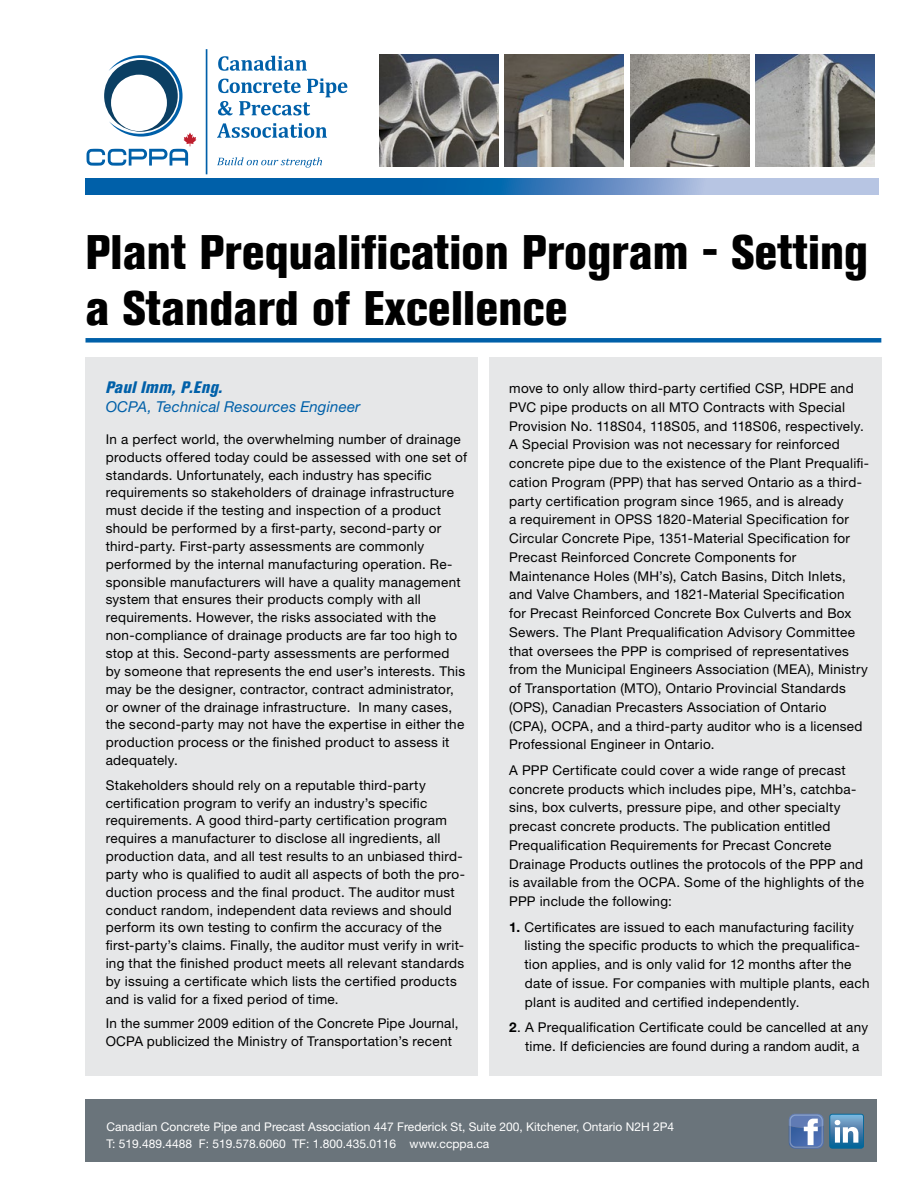
<style>
.page{position:relative;width:918px;height:1188px;background:#fff}
.page>*{position:absolute;margin:0;border:0;box-sizing:border-box;transform-origin:0 0}
.t1{font:800 condensed 48px/55.5px "Akzidenz Grotesk BE";letter-spacing:.005em;color:#000}
.t2{font:italic 800 condensed 16.5px "Akzidenz Grotesk BE";letter-spacing:.03em;color:#0060a9}
.t3{font:italic 15px "Helvetica Neue";letter-spacing:.01em;color:#0060a9}
.t4{font:13.5px/18.8px "Helvetica Neue";letter-spacing:.02em;color:#000}
.t5{font:12px/16.8px "Helvetica Neue";color:#fff}
.s1{font-weight:700}
</style>
<div class="page">
<div style="left:86px;top:1100px;width:792px;height:62px;background:#6a747b"></div>
<div style="left:489px;top:357px;width:392px;height:719px;background:#e6e7e8"></div>
<div style="left:86px;top:357px;width:392px;height:719px;background:#e6e7e8"></div>
<svg style="left:789px;top:1114px;width:75px;height:35px;background:#6f93b9"></svg>
<div style="left:86px;top:338px;width:795px;height:5px;background:#0060a9"></div>
<img style="left:379px;top:54px;width:119px;height:112px">
<img style="left:756px;top:54px;width:119px;height:112px">
<img style="left:630px;top:54px;width:119px;height:112px">
<img style="left:505px;top:54px;width:119px;height:112px">
<svg style="left:86px;top:179px;width:793px;height:16px;background:#4082bd"></svg>
<svg style="left:87px;top:55px;width:109px;height:111px"></svg>
<hr style="left:206px;top:49px;width:1px;height:125px;background:#0060a9">
<svg style="left:218px;top:56px;width:89px;height:15px"></svg>
<svg style="left:218px;top:79px;width:129px;height:36px"></svg>
<svg style="left:217px;top:123px;width:110px;height:15px"></svg>
<svg style="left:217px;top:157px;width:105px;height:11px"></svg>
<h1 class="t1" style="left:86px;top:225px;width:784px">Plant Prequalification Program - Setting a Standard of Excellence</h1>
<p class="t2" style="left:106px;top:378px;width:119px">Paul Imm, P.Eng.</p>
<p class="t3" style="left:106px;top:398px;width:256px">OCPA, Technical Resources Engineer</p>
<p class="t4" style="left:106px;top:430px;width:363px;line-height:17.9px">In a perfect world, the overwhelming number of drainage products offered today could be assessed with one set of standards. Unfortunately, each industry has specific requirements so stakeholders of drainage infrastructure must decide if the testing and inspection of a product should be performed by a first-party, second-party or third-party. First-party assessments are commonly performed by the internal manufacturing operation. Re&shy;sponsible manufacturers will have a quality management system that ensures their products comply with all requirements. However, the risks associated with the non-compliance of drainage products are far too high to stop at this. Second-party assessments are performed by someone that represents the end user’s interests. This may be the designer, contractor, contract administrator, or owner of the drainage infrastructure. In many cases, the second-party may not have the expertise in either the production process or the finished product to assess it adequately.</p>
<p class="t4" style="left:106px;top:776px;width:361px;line-height:17.9px">Stakeholders should rely on a reputable third-party certification program to verify an industry’s specific requirements. A good third-party certification program requires a manufacturer to disclose all ingredients, all production data, and all test results to an unbiased third&shy;party who is qualified to audit all aspects of both the pro&shy;duction process and the final product. The auditor must conduct random, independent data reviews and should perform its own testing to confirm the accuracy of the first-party’s claims. Finally, the auditor must verify in writ&shy;ing that the finished product meets all relevant standards by issuing a certificate which lists the certified products and is valid for a fixed period of time.</p>
<p class="t4" style="left:106px;top:1015px;width:354px;line-height:17.9px">In the summer 2009 edition of the Concrete Pipe Journal,<br>OCPA publicized the Ministry of Transportation’s recent</p>
<p class="t4" style="left:509px;top:379px;width:361px">move to only allow third-party certified CSP, HDPE and PVC pipe products on all MTO Contracts with Special Provision No. 118S04, 118S05, and 118S06, respectively.<br>A Special Provision was not necessary for reinforced concrete pipe due to the existence of the Plant Prequalifi&shy;cation Program (PPP) that has served Ontario as a third&shy;party certification program since 1965, and is already<br>a requirement in OPSS 1820-Material Specification for Circular Concrete Pipe, 1351-Material Specification for Precast Reinforced Concrete Components for Maintenance Holes (MH’s), Catch Basins, Ditch Inlets, and Valve Chambers, and 1821-Material Specification<br>for Precast Reinforced Concrete Box Culverts and Box Sewers. The Plant Prequalification Advisory Committee that oversees the PPP is comprised of representatives from the Municipal Engineers Association (MEA), Ministry of Transportation (MTO), Ontario Provincial Standards (OPS), Canadian Precasters Association of Ontario<br>(CPA), OCPA, and a third-party auditor who is a licensed Professional Engineer in Ontario.</p>
<p class="t4" style="left:509px;top:761px;width:356px">A PPP Certificate could cover a wide range of precast concrete products which includes pipe, MH’s, catchba&shy;sins, box culverts, pressure pipe, and other specialty precast concrete products. The publication entitled Prequalification Requirements for Precast Concrete Drainage Products outlines the protocols of the PPP and is available from the OCPA. Some of the highlights of the PPP include the following:</p>
<p class="t4" style="left:524px;top:917px;width:347px;text-indent:-15px"><span class="s1">1.</span> Certificates are issued to each manufacturing facility listing the specific products to which the prequalifica&shy;tion applies, and is only valid for 12 months after the date of issue. For companies with multiple plants, each plant is audited and certified independently.</p>
<p class="t4" style="left:509px;top:1018px;width:360px;text-align:center"><span class="s1">2</span>. A Prequalification Certificate could be cancelled at any time. If deficiencies are found during a random audit, a</p>
<p class="t5" style="left:106px;top:1119px;width:569px">Canadian Concrete Pipe and Precast Association 447 Frederick St, Suite 200, Kitchener, Ontario N2H 2P4<br>T: 519.489.4488 F: 519.578.6060 TF: 1.800.435.0116 www.ccppa.ca</p>
</div>
